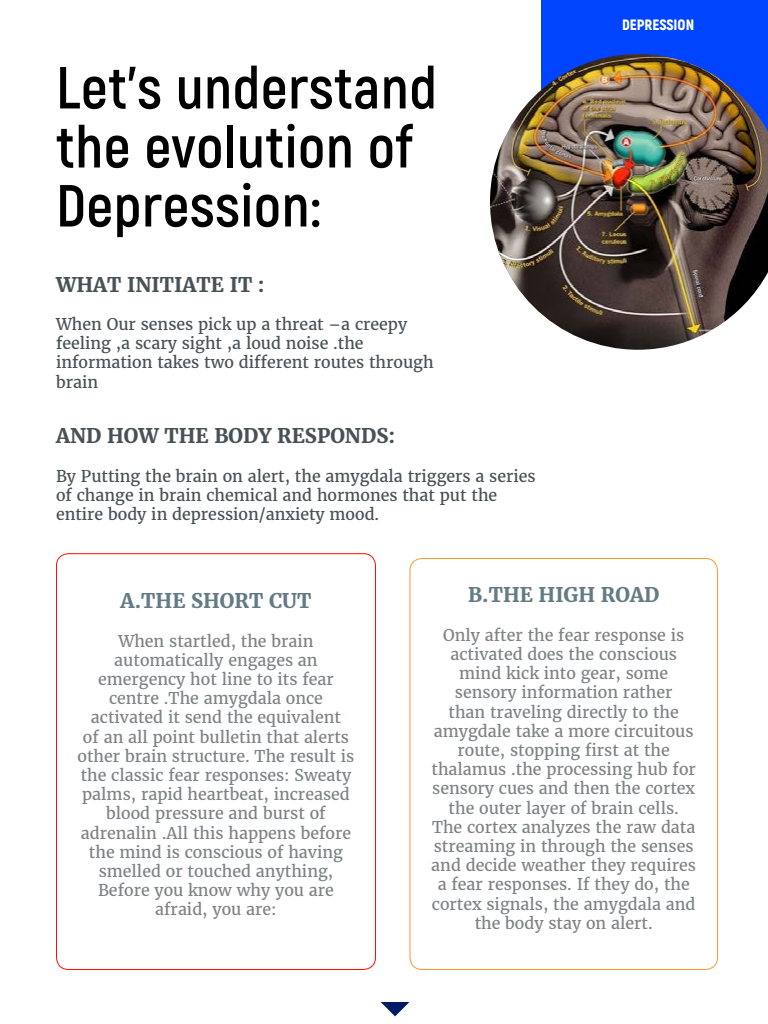
<style>
.page{position:relative;width:768px;height:1024px;background:#fff}
.page>*{position:absolute;margin:0;border:0;box-sizing:border-box;transform-origin:0 0}
.t1{font:700 59.2px/59px "Akrobat";letter-spacing:.01em;color:#000}
.t2{font:700 20px "Merriweather";color:#485156}
.t3{font:700 20px "Merriweather";color:#647a84}
.t4{font:16px/19.2px "Merriweather";color:#7d8386;text-align:center}
.t5{font:16px/19.2px "Merriweather";color:#485156}
.t6{font:900 15px "Akrobat";color:#fff}
</style>
<div class="page">
<div style="left:56px;top:553px;width:320px;height:417px;border:1px solid #f10;border-radius:12px"></div>
<div style="left:541px;top:0;width:227px;height:54px;background:#04f"></div>
<div style="left:410px;top:558px;width:308px;height:412px;border:1px solid #fc9932;border-radius:12px"></div>
<img style="left:490px;top:54px;width:278px;height:296px">
<svg style="left:381px;top:1002px;width:28px;height:14px"></svg>
<h1 class="t1" style="left:56px;top:58px;width:382px">Let’s understand the evolution of<br>Depression:</h1>
<p class="t2" style="left:56px;top:271px;width:210px">WHAT INITIATE IT :</p>
<p class="t5" style="left:56px;top:314px;width:379px">When Our senses pick up a threat –a creepy feeling ,a scary sight ,a loud noise .the information takes two different routes through brain</p>
<p class="t2" style="left:56px;top:423px;width:341px">AND HOW THE BODY RESPONDS:</p>
<p class="t5" style="left:56px;top:466px;width:481px">By Putting the brain on alert, the amygdala triggers a series of change in brain chemical and hormones that put the entire body in depression/anxiety mood.</p>
<p class="t6" style="left:622px;top:15px;width:74px">DEPRESSION</p>
<p class="t3" style="left:121px;top:588px;width:192px">A.THE SHORT CUT</p>
<p class="t4" style="left:78px;top:631px;width:278px">When startled, the brain automatically engages an emergency hot line to its fear centre .The amygdala once activated it send the equivalent<br>of an all point bulletin that alerts other brain structure. The result is the classic fear responses: Sweaty palms, rapid heartbeat, increased blood pressure and burst of adrenalin .All this happens before the mind is conscious of having smelled or touched anything,<br>Before you know why you are afraid, you are:</p>
<p class="t3" style="left:468px;top:582px;width:193px">B.THE HIGH ROAD</p>
<p class="t4" style="left:431px;top:625px;width:266px">Only after the fear response is activated does the conscious mind kick into gear, some sensory information rather<br>than traveling directly to the amygdale take a more circuitous route, stopping first at the thalamus .the processing hub for sensory cues and then the cortex the outer layer of brain cells.<br>The cortex analyzes the raw data streaming in through the senses and decide weather they requires a fear responses. If they do, the cortex signals, the amygdala and the body stay on alert.</p>
</div>
